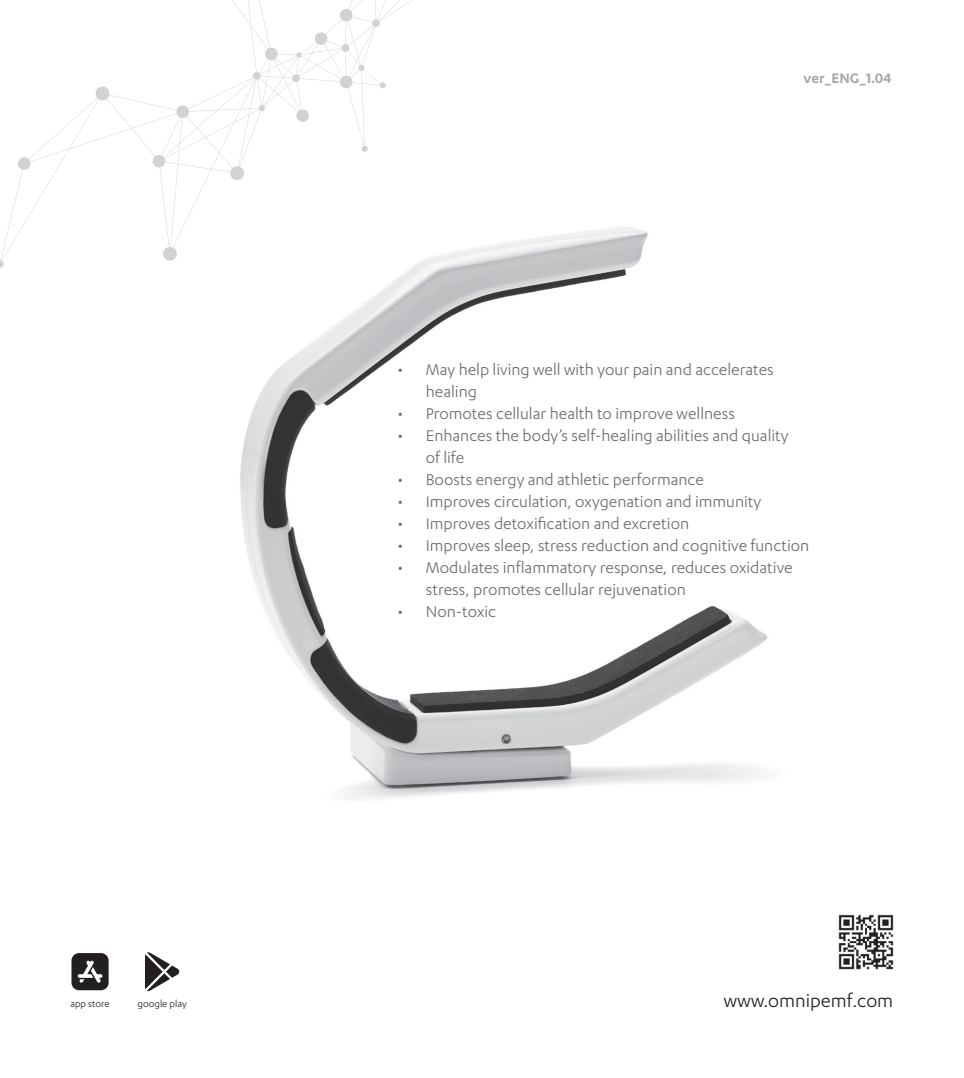
<style>
.page{position:relative;width:964px;height:1078px;background:#fff}
.page>*{position:absolute;margin:0;border:0;box-sizing:border-box;transform-origin:0 0}
.t1{font:21px "Karbon";color:#231f20}
.t2{font:18px/22px "Karbon";color:#6c6d70}
.t3{font:600 16px "Karbon";color:#a8a9ad}
.t4{font:10.8px "Karbon";color:#231f20}
</style>
<div class="page">
<img style="left:240px;top:268px;width:527px;height:531px">
<svg style="left:145px;top:952px;width:34px;height:38px"></svg>
<svg style="left:71px;top:953px;width:38px;height:36px"></svg>
<img style="left:838px;top:914px;width:56px;height:56px">
<svg style="left:0;top:0;width:648px;height:268px"></svg>
<p class="t3" style="left:803px;top:69px;width:90px">ver_ENG_1.04</p>
<p class="t2" style="left:426px;top:358px;width:350px;text-indent:-28px">• May help living well with your pain and accelerates healing</p>
<p class="t2" style="left:397px;top:402px;width:339px">• Promotes cellular health to improve wellness</p>
<p class="t2" style="left:426px;top:424px;width:364px;text-indent:-28px">• Enhances the body’s self-healing abilities and quality of life</p>
<p class="t2" style="left:397px;top:468px;width:308px">• Boosts energy and athletic performance</p>
<p class="t2" style="left:397px;top:490px;width:365px">• Improves circulation, oxygenation and immunity</p>
<p class="t2" style="left:397px;top:512px;width:293px">• Improves detoxification and excretion</p>
<p class="t2" style="left:397px;top:534px;width:413px">• Improves sleep, stress reduction and cognitive function</p>
<p class="t2" style="left:426px;top:556px;width:368px;text-indent:-28px">• Modulates inflammatory response, reduces oxidative stress, promotes cellular rejuvenation</p>
<p class="t2" style="left:397px;top:600px;width:100px">• Non-toxic</p>
<p class="t4" style="left:70px;top:997px;width:41px">app store</p>
<p class="t4" style="left:137px;top:997px;width:51px">google play</p>
<p class="t1" style="left:724px;top:988px;width:171px">www.omnipemf.com</p>
</div>
